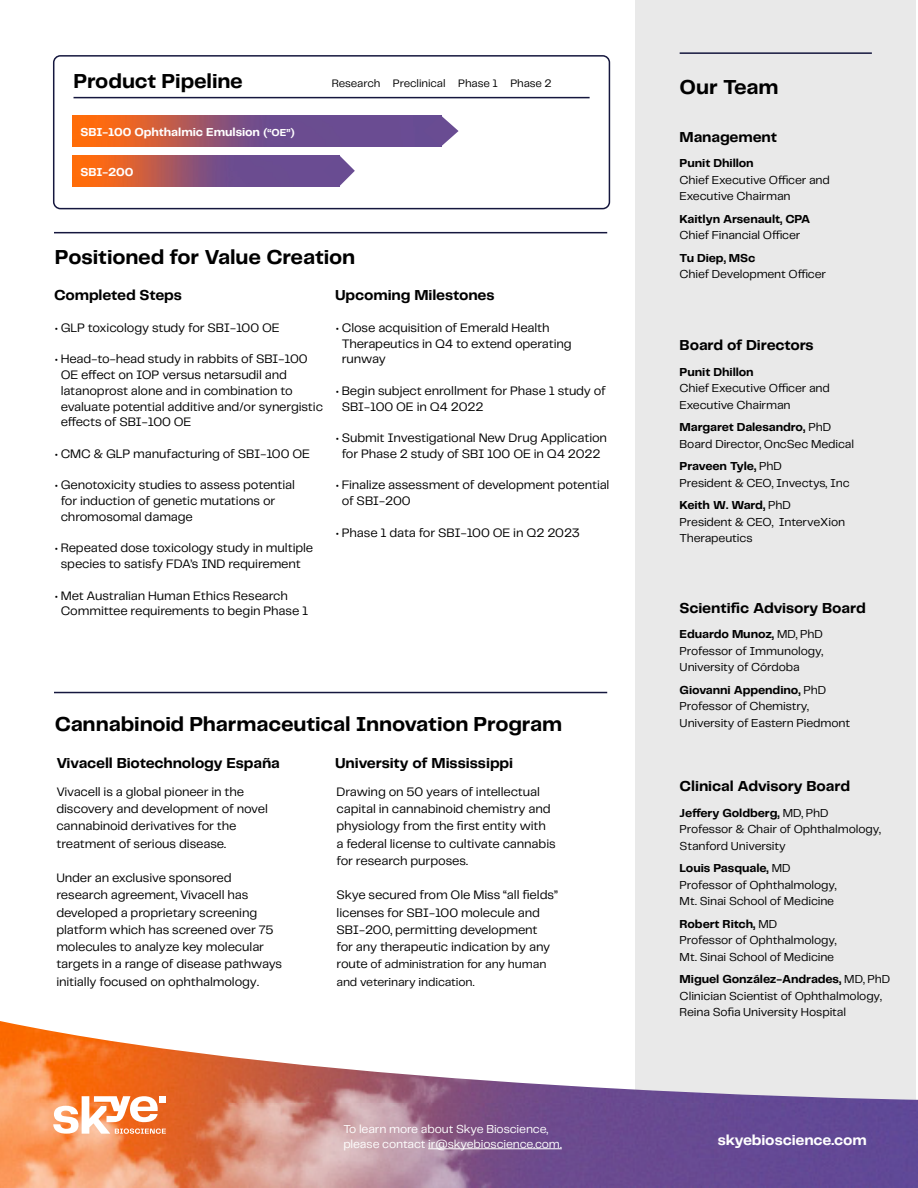
<style>
.page{position:relative;width:918px;height:1188px;background:#fff}
.page>*{position:absolute;margin:0;border:0;box-sizing:border-box;transform-origin:0 0}
.t1{font:700 21px "Telegraf";letter-spacing:-.01em;color:#000}
.Paragraph_Style_1{font:700 15px "Telegraf";letter-spacing:-.01em;color:#000}
.t2{font:700 15px "Telegraf";letter-spacing:-.01em;color:#fff}
.t3{font:12.75px/17.2px "Telegraf";letter-spacing:-.01em;color:#000}
.t4{font:12px/16.5px "Telegraf";letter-spacing:-.01em;color:#000}
.t5{font:700 12px "Telegraf";letter-spacing:-.01em;color:#000}
.t6{font:12px "Telegraf";letter-spacing:-.01em;color:#fff}
.t7{font:700 12px "Telegraf";letter-spacing:-.005em;color:#fff}
.t8{font:11.25px "Telegraf";letter-spacing:-.01em;color:#000}
.t9{font:700 10.5px "Telegraf";color:#fff}
.s1{font-weight:700}
.s2{font-size:12.75px}
.s3{font-weight:400}
</style>
<div class="page">
<img style="left:72px;top:116px;width:352px;height:31px">
<svg style="left:424px;top:116px;width:35px;height:31px"></svg>
<img style="left:72px;top:155px;width:252px;height:31px">
<div style="left:636px;top:0;width:280px;height:1130px;background:#e9e9e9"></div>
<img style="left:0;top:1021px;width:918px;height:167px">
<hr style="left:74px;top:97px;width:516px;height:1px;background:#15173e">
<hr style="left:54px;top:232px;width:553px;height:1px;background:#15173e">
<hr style="left:54px;top:692px;width:553px;height:1px;background:#15173e">
<svg style="left:53px;top:1096px;width:113px;height:38px"></svg>
<hr style="left:428px;top:1149px;width:134px;height:1px;background:#fff">
<hr style="left:680px;top:52px;width:192px;height:2px;background:#15173e">
<svg style="left:324px;top:155px;width:31px;height:31px"></svg>
<div style="left:53px;top:55px;width:557px;height:154px;border:2px solid #15173e;border-radius:7px"></div>
<p class="t1" style="left:74px;top:67px;width:171px">Product Pipeline</p>
<p class="t8" style="left:332px;top:76px;width:222px">Research Preclinical Phase 1 Phase 2</p>
<p class="t1" style="left:680px;top:72px;width:100px">Our Team</p>
<p class="Paragraph_Style_1" style="left:680px;top:127px;width:99px">Management</p>
<p class="t4" style="left:680px;top:155px;width:152px"><span class="s1">Punit Dhillon<br></span>Chief Executive Officer and<br>Executive Chairman</p>
<p class="t5" style="left:680px;top:211px;width:132px">Kaitlyn Arsenault, CPA</p>
<p class="t4" style="left:680px;top:227px;width:122px">Chief Financial Officer</p>
<p class="t4" style="left:680px;top:249px;width:148px"><span class="s1">Tu Diep, MSc<br></span>Chief Development Officer</p>
<p class="t7" style="left:80px;top:124px;width:181px">SBI-100 Ophthalmic Emulsion</p>
<p class="t7" style="left:80px;top:164px;width:55px">SBI-200</p>
<p class="t9" style="left:263px;top:125px;width:33px">(“OE”)</p>
<p class="t1" style="left:55px;top:243px;width:302px">Positioned for Value Creation</p>
<p class="Paragraph_Style_1" style="left:54px;top:285px;width:129px">Completed Steps</p>
<p class="t3" style="left:54px;top:319px;width:227px">• GLP toxicology study for SBI-100 OE</p>
<p class="t3" style="left:61px;top:351px;width:264px;line-height:15.8px;text-indent:-7px">• Head-to-head study in rabbits of SBI-100<br>OE effect on IOP versus netarsudil and latanoprost alone and in combination to evaluate potential additive and/or synergistic effects of SBI-100 OE</p>
<p class="t3" style="left:54px;top:445px;width:258px">• CMC &amp; GLP manufacturing of SBI-100 OE</p>
<p class="t3" style="left:61px;top:477px;width:236px;line-height:15.8px;text-indent:-7px">• Genotoxicity studies to assess potential for induction of genetic mutations or chromosomal damage</p>
<p class="t3" style="left:54px;top:540px;width:261px;line-height:15.8px;text-align:center">• Repeated dose toxicology study in multiple species to satisfy FDA’s IND requirement</p>
<p class="t3" style="left:61px;top:587px;width:249px;line-height:15.8px;text-indent:-7px">• Met Australian Human Ethics Research<br>Committee requirements to begin Phase 1</p>
<p class="Paragraph_Style_1" style="left:335px;top:285px;width:161px">Upcoming Milestones</p>
<p class="t3" style="left:342px;top:319px;width:232px;line-height:15.8px;text-indent:-7px">• Close acquisition of Emerald Health<br>Therapeutics in Q4 to extend operating runway</p>
<p class="t3" style="left:342px;top:382px;width:266px;line-height:15.8px;text-indent:-7px">• Begin subject enrollment for Phase 1 study of<br>SBI-100 OE in Q4 2022</p>
<p class="t3" style="left:335px;top:430px;width:274px;line-height:15.8px;text-align:center">• Submit Investigational New Drug Application for Phase 2 study of SBI 100 OE in Q4 2022</p>
<p class="t3" style="left:342px;top:477px;width:269px;line-height:15.8px;text-indent:-7px">• Finalize assessment of development potential of SBI-200</p>
<p class="t3" style="left:335px;top:523px;width:246px">• Phase 1 data for SBI-100 OE in Q2 2023</p>
<p class="t1" style="left:55px;top:710px;width:509px">Cannabinoid Pharmaceutical Innovation Program</p>
<p class="Paragraph_Style_1" style="left:56px;top:753px;width:225px">Vivacell Biotechnology España</p>
<p class="Paragraph_Style_1" style="left:335px;top:753px;width:180px">University of Mississippi</p>
<p class="t3" style="left:56px;top:783px;width:213px">Vivacell is a global pioneer in the discovery and development of novel cannabinoid derivatives for the treatment of serious disease.</p>
<p class="t3" style="left:56px;top:869px;width:227px">Under an exclusive sponsored research agreement, Vivacell has developed a proprietary screening platform which has screened over 75 molecules to analyze key molecular targets in a range of disease pathways initially focused on ophthalmology.</p>
<p class="t3" style="left:337px;top:783px;width:221px">Drawing on 50 years of intellectual capital in cannabinoid chemistry and physiology from the first entity with a federal license to cultivate cannabis for research purposes.</p>
<p class="t3" style="left:337px;top:886px;width:223px">Skye secured from Ole Miss “all fields” licenses for SBI-100 molecule and SBI-200, permitting development<br>for any therapeutic indication by any</p>
<p class="t4" style="left:337px;top:955px;width:211px;line-height:17.2px"><span class="s2">route</span> of administration for any human and veterinary indication.</p>
<p class="Paragraph_Style_1" style="left:680px;top:335px;width:136px">Board of Directors</p>
<p class="t4" style="left:680px;top:363px;width:152px"><span class="s1">Punit Dhillon<br></span>Chief Executive Officer and<br>Executive Chairman</p>
<p class="t4" style="left:680px;top:419px;width:176px"><span class="s1">Margaret Dalesandro,</span> PhD<br>Board Director, OncSec Medical</p>
<p class="t4" style="left:680px;top:458px;width:171px"><span class="s1">Praveen Tyle,</span> PhD<br>President &amp; CEO, Invectys, Inc</p>
<p class="t4" style="left:680px;top:497px;width:167px"><span class="s1">Keith W. Ward,</span> PhD<br>President &amp; CEO, InterveXion<br>Therapeutics</p>
<p class="Paragraph_Style_1" style="left:680px;top:598px;width:188px">Scientific Advisory Board</p>
<p class="t5" style="left:680px;top:626px;width:145px">Eduardo Munoz, <span class="s3">MD, PhD</span></p>
<p class="t4" style="left:680px;top:642px;width:145px">Professor of Immunology,</p>
<p class="t4" style="left:680px;top:656px;width:148px;line-height:22.5px">University of Córdoba<br><span class="s1">Giovanni Appendino,</span> PhD</p>
<p class="t4" style="left:680px;top:698px;width:131px">Professor of Chemistry,</p>
<p class="t4" style="left:680px;top:714px;width:172px">University of Eastern Piedmont</p>
<p class="Paragraph_Style_1" style="left:680px;top:776px;width:172px">Clinical Advisory Board</p>
<p class="t5" style="left:680px;top:805px;width:151px">Jeffery Goldberg, <span class="s3">MD, PhD</span></p>
<p class="t4" style="left:680px;top:821px;width:203px">Professor &amp; Chair of Ophthalmology,<br>Stanford University</p>
<p class="t5" style="left:680px;top:860px;width:112px">Louis Pasquale, <span class="s3">MD</span></p>
<p class="t4" style="left:680px;top:876px;width:158px">Professor of Ophthalmology,<br>Mt. Sinai School of Medicine</p>
<p class="t5" style="left:680px;top:916px;width:99px">Robert Ritch, <span class="s3">MD</span></p>
<p class="t4" style="left:680px;top:932px;width:158px">Professor of Ophthalmology,<br>Mt. Sinai School of Medicine</p>
<p class="t5" style="left:680px;top:971px;width:212px">Miguel González-Andrades, <span class="s3">MD, PhD</span></p>
<p class="t4" style="left:680px;top:987px;width:204px">Clinician Scientist of Ophthalmology,<br>Reina Sofia University Hospital</p>
<p class="t6" style="left:343px;top:1121px;width:207px">To learn more about Skye Bioscience,</p>
<p class="t6" style="left:343px;top:1136px;width:220px">please contact ir@skyebioscience.com.</p>
<p class="t2" style="left:718px;top:1129px;width:151px">skyebioscience.com</p>
</div>
